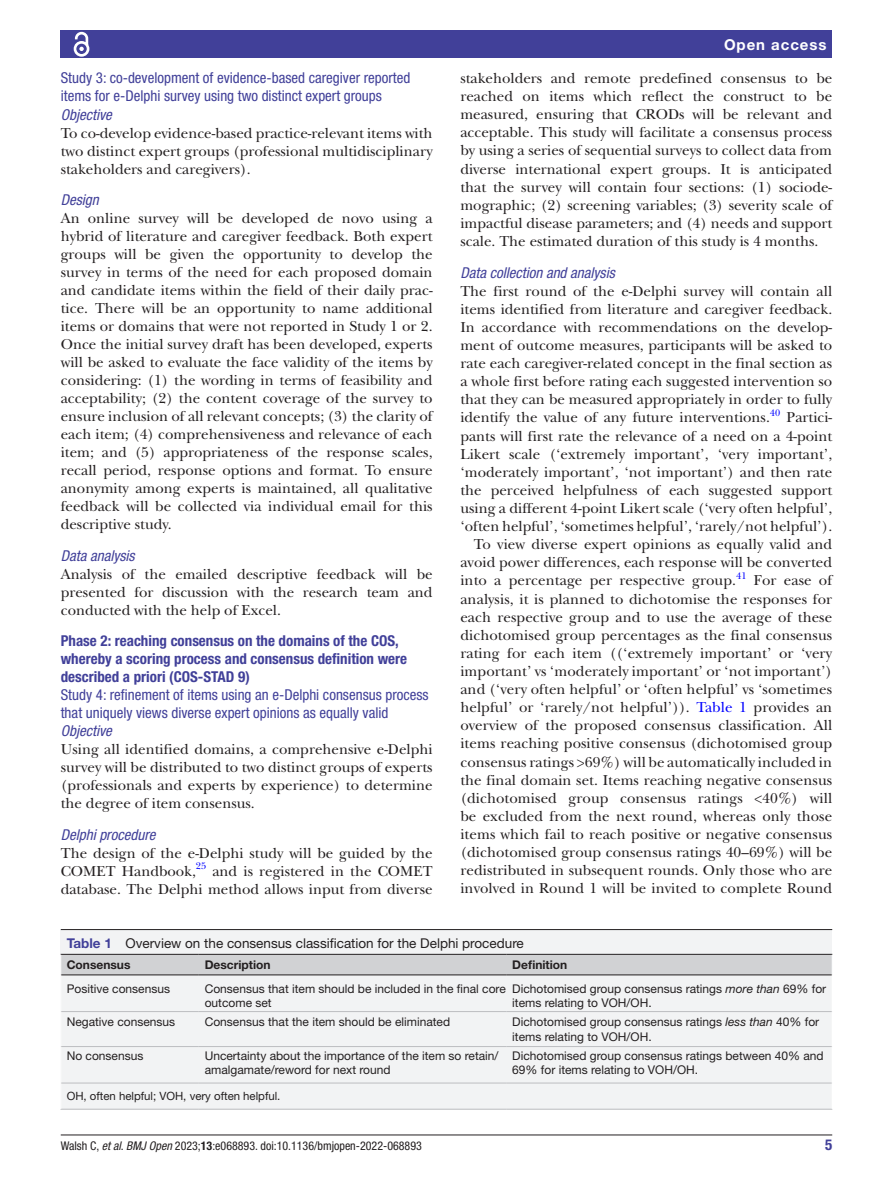
<style>
.page{position:relative;width:893px;height:1191px;background:#fff}
.page>*{position:absolute;margin:0;border:0;box-sizing:border-box;transform-origin:0 0}
.t1{font:15px/18.1px "New Baskerville";color:#231f20;text-align:justify}
.t2{font:condensed 15px/18px "Helvetica Neue LT Std";color:#414099}
.t3{font:700 condensed 15px/18px "Helvetica Neue LT Std";color:#414099}
.t4{font:italic condensed 15px "Helvetica Neue LT Std";color:#414099}
.t5{font:700 15px "Helvetica Neue LT Std";letter-spacing:.065em;color:#fff}
.t6{font:13.5px "Helvetica Neue LT Std";color:#231f20}
.t7{font:12px/14.4px "Helvetica Neue LT Std";color:#231f20}
.t8{font:condensed 12px "Helvetica Neue LT Std";color:#231f20}
.t9{font:700 12px "Helvetica Neue LT Std";color:#231f20}
.t10{font:11.4px "Helvetica Neue LT Std";color:#231f20}
.t11{font:9.9px "New Baskerville";color:#00f}
.s1{color:#00f}
.s2{font-weight:700;color:#414099}
.s3{font-style:italic}
.s4{font-weight:700}
</style>
<div class="page">
<hr style="left:61px;top:1134px;width:771px;height:1px;background:#231f20">
<div style="left:61px;top:31px;width:771px;height:27px;background:#414099"></div>
<svg style="left:73px;top:31px;width:17px;height:26px"></svg>
<div style="left:61px;top:930px;width:771px;height:179px;background:#f2f3f4"></div>
<hr style="left:61px;top:929px;width:771px;height:1px;background:#231f20">
<hr style="left:61px;top:1011px;width:138px;height:1px;background:#bcbdc0">
<hr style="left:199px;top:1011px;width:307px;height:1px;background:#bcbdc0">
<hr style="left:506px;top:1011px;width:326px;height:1px;background:#bcbdc0">
<hr style="left:61px;top:1046px;width:138px;height:1px;background:#bcbdc0">
<hr style="left:199px;top:1046px;width:307px;height:1px;background:#bcbdc0">
<hr style="left:506px;top:1046px;width:326px;height:1px;background:#bcbdc0">
<hr style="left:61px;top:1082px;width:138px;height:1px;background:#bcbdc0">
<hr style="left:61px;top:1109px;width:138px;height:1px;background:#bcbdc0">
<hr style="left:199px;top:1109px;width:307px;height:1px;background:#bcbdc0">
<hr style="left:506px;top:1109px;width:326px;height:1px;background:#bcbdc0">
<hr style="left:199px;top:1082px;width:307px;height:1px;background:#bcbdc0">
<hr style="left:506px;top:1082px;width:326px;height:1px;background:#bcbdc0">
<svg style="left:60px;top:954px;width:773px;height:21px;background:#c5c6c8"></svg>
<p class="t2" style="left:61px;top:69px;width:351px">Study 3: co-development of evidence-based caregiver reported items for e-Delphi survey using two distinct expert groups</p>
<p class="t4" style="left:61px;top:105px;width:53px">Objective</p>
<p class="t1" style="left:61px;top:124px;width:373px">To co-develop evidence-based practice-relevant items with two distinct expert groups (professional multidisciplinary stakeholders and caregivers).</p>
<p class="t4" style="left:61px;top:191px;width:40px">Design</p>
<p class="t1" style="left:61px;top:209px;width:373px">An online survey will be developed de novo using a hybrid of literature and caregiver feedback. Both expert groups will be given the opportunity to develop the survey in terms of the need for each proposed domain and candidate items within the field of their daily prac&shy;tice. There will be an opportunity to name additional items or domains that were not reported in Study 1 or 2.<br>Once the initial survey draft has been developed, experts will be asked to evaluate the face validity of the items by considering: (1) the wording in terms of feasibility and acceptability; (2) the content coverage of the survey to ensure inclusion of all relevant concepts; (3) the clarity of each item; (4) comprehensiveness and relevance of each item; and (5) appropriateness of the response scales, recall period, response options and format. To ensure anonymity among experts is maintained, all qualitative feedback will be collected via individual email for this descriptive study.</p>
<p class="t4" style="left:61px;top:546px;width:75px">Data analysis</p>
<p class="t1" style="left:61px;top:565px;width:373px">Analysis of the emailed descriptive feedback will be presented for discussion with the research team and conducted with the help of Excel.</p>
<p class="t3" style="left:61px;top:631px;width:348px">Phase 2: reaching consensus on the domains of the COS, whereby a scoring process and consensus definition were described a priori (COS-STAD 9)</p>
<p class="t2" style="left:61px;top:686px;width:369px">Study 4: refinement of items using an e-Delphi consensus process that uniquely views diverse expert opinions as equally valid</p>
<p class="t4" style="left:61px;top:722px;width:53px">Objective</p>
<p class="t1" style="left:61px;top:740px;width:373px">Using all identified domains, a comprehensive e-Delphi survey will be distributed to two distinct groups of experts (professionals and experts by experience) to determine the degree of item consensus.</p>
<p class="t4" style="left:61px;top:825px;width:96px">Delphi procedure</p>
<p class="t1" style="left:61px;top:844px;width:373px">The design of the e-Delphi study will be guided by the<br>COMET Handbook,</p>
<p class="t11" style="left:196px;top:860px;width:12px">25</p>
<p class="t1" style="left:61px;top:862px;width:373px;text-align:right">and is registered in the COMET<br>database. The Delphi method allows input from diverse</p>
<p class="t5" style="left:724px;top:35px;width:104px">Open access</p>
<p class="t1" style="left:460px;top:69px;width:373px">stakeholders and remote predefined consensus to be reached on items which reflect the construct to be measured, ensuring that CRODs will be relevant and acceptable. This study will facilitate a consensus process by using a series of sequential surveys to collect data from diverse international expert groups. It is anticipated that the survey will contain four sections: (1) sociode&shy;mographic; (2) screening variables; (3) severity scale of impactful disease parameters; and (4) needs and support scale. The estimated duration of this study is 4 months.</p>
<p class="t4" style="left:460px;top:263px;width:156px">Data collection and analysis</p>
<p class="t1" style="left:460px;top:282px;width:373px">The first round of the e-Delphi survey will contain all items identified from literature and caregiver feedback.<br>In accordance with recommendations on the develop&shy;ment of outcome measures, participants will be asked to rate each caregiver-related concept in the final section as a whole first before rating each suggested intervention so that they can be measured appropriately in order to fully identify the value of any future interventions.</p>
<p class="t11" style="left:770px;top:407px;width:12px">40</p>
<p class="t1" style="left:787px;top:408px;width:47px">Partici-</p>
<p class="t1" style="left:460px;top:427px;width:373px">pants will first rate the relevance of a need on a 4-point</p>
<p class="t1" style="left:460px;top:445px;width:373px">Likert scale (‘extremely important’, ‘very important’,</p>
<p class="t1" style="left:460px;top:463px;width:373px">‘moderately important’, ‘not important’) and then rate</p>
<p class="t1" style="left:460px;top:481px;width:373px">the perceived helpfulness of each suggested support</p>
<p class="t1" style="left:460px;top:499px;width:373px">using a different 4-point Likert scale (‘very often helpful’,</p>
<p class="t1" style="left:460px;top:517px;width:373px">‘often helpful’, ‘sometimes helpful’, ‘rarely/not helpful’).</p>
<p class="t1" style="left:474px;top:535px;width:360px">To view diverse expert opinions as equally valid and</p>
<p class="t1" style="left:460px;top:553px;width:373px">avoid power differences, each response will be converted</p>
<p class="t1" style="left:460px;top:571px;width:277px">into a percentage per respective group.</p>
<p class="t11" style="left:736px;top:569px;width:12px">41</p>
<p class="t1" style="left:460px;top:571px;width:373px;text-indent:293px">For ease of analysis, it is planned to dichotomise the responses for each respective group and to use the average of these dichotomised group percentages as the final consensus rating for each item ((‘extremely important’ or ‘very important’ vs ‘moderately important’ or ‘not important’) and (‘very often helpful’ or ‘often helpful’ vs ‘sometimes helpful’ or ‘rarely/not helpful’)). <span class="s1">Table 1</span> provides an overview of the proposed consensus classification. All items reaching positive consensus (dichotomised group consensus ratings &gt;69%) will be automatically included in the final domain set. Items reaching negative consensus (dichotomised group consensus ratings &lt;40%) will be excluded from the next round, whereas only those items which fail to reach positive or negative consensus (dichotomised group consensus ratings 40–69%) will be redistributed in subsequent rounds. Only those who are involved in Round 1 will be invited to complete Round</p>
<p class="t6" style="left:67px;top:935px;width:459px"><span class="s2">Table 1</span> Overview on the consensus classification for the Delphi procedure</p>
<p class="t9" style="left:67px;top:957px;width:65px">Consensus</p>
<p class="t9" style="left:205px;top:957px;width:67px">Description</p>
<p class="t9" style="left:512px;top:957px;width:57px">Definition</p>
<p class="t7" style="left:67px;top:981px;width:105px">Positive consensus</p>
<p class="t7" style="left:205px;top:981px;width:302px">Consensus that item should be included in the final core outcome set</p>
<p class="t7" style="left:512px;top:981px;width:315px">Dichotomised group consensus ratings <span class="s3">more than</span> 69% for items relating to VOH/OH.</p>
<p class="t7" style="left:67px;top:1014px;width:110px">Negative consensus</p>
<p class="t7" style="left:205px;top:1014px;width:247px">Consensus that the item should be eliminated</p>
<p class="t7" style="left:512px;top:1014px;width:308px">Dichotomised group consensus ratings <span class="s3">less than</span> 40% for items relating to VOH/OH.</p>
<p class="t7" style="left:67px;top:1048px;width:78px">No consensus</p>
<p class="t7" style="left:205px;top:1048px;width:295px">Uncertainty about the importance of the item so retain/ amalgamate/reword for next round</p>
<p class="t7" style="left:512px;top:1048px;width:313px">Dichotomised group consensus ratings between 40% and<br>69% for items relating to VOH/OH.</p>
<p class="t10" style="left:67px;top:1089px;width:215px">OH, often helpful; VOH, very often helpful.</p>
<p class="t8" style="left:61px;top:1138px;width:363px">Walsh C, <span class="s3">et al</span>. <span class="s3">BMJ Open</span> 2023;<span class="s4">13</span>:e068893. doi:10.1136/bmjopen-2022-068893</p>
<p class="t3" style="left:825px;top:1135px;width:9px">5</p>
</div>
